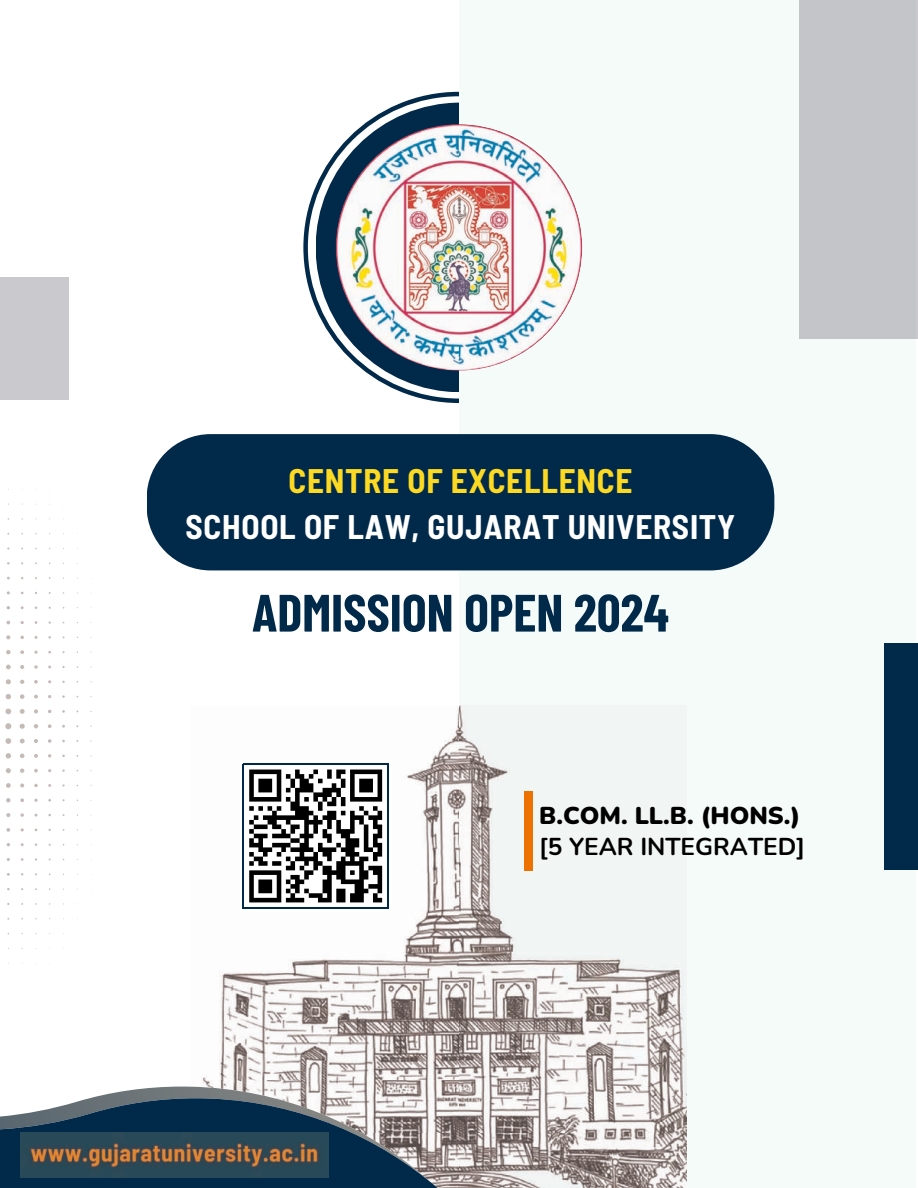
<style>
.page{position:relative;width:918px;height:1188px;background:#fff}
.page>*{position:absolute;margin:0;border:0;box-sizing:border-box;transform-origin:0 0}
.t1{font:700 52.5px "Barlow Condensed";color:#012949}
.t2{font:700 semi-condensed 33.3px "Barlow";letter-spacing:.02em;color:#fff}
.t3{font:700 semi-condensed 33.3px "Barlow";letter-spacing:.02em;color:#fcd922}
.t4{font:900 24.45px "Nunito";color:#000}
.t5{font:700 24.45px "Nunito";color:#000}
</style>
<div class="page">
<svg style="left:303px;top:92px;width:156px;height:311px"></svg>
<div style="left:316px;top:103px;width:289px;height:289px;background:#012949;border-radius:50%"></div>
<div style="left:459px;top:0;width:456px;height:1188px;background:#f5fbf9"></div>
<img style="left:190px;top:706px;width:497px;height:428px">
<img style="left:438px;top:1134px;width:249px;height:54px">
<img style="left:336px;top:124px;width:246px;height:247px">
<hr style="left:915px;top:0;width:3px;height:339px;background:#cac9cd">
<div style="left:799px;top:0;width:116px;height:339px;background:#c4c5c9"></div>
<div style="left:0;top:277px;width:68px;height:123px;background:#cac9cd"></div>
<div style="left:885px;top:643px;width:33px;height:227px;background:#012949"></div>
<div style="left:524px;top:791px;width:8px;height:80px;background:#ee7202"></div>
<svg style="left:91px;top:1087px;width:346px;height:11px"></svg>
<svg style="left:0;top:1098px;width:438px;height:90px;background:#435a6e"></svg>
<svg style="left:5px;top:489px;width:87px;height:475px"></svg>
<div style="left:147px;top:434px;width:627px;height:136px;background:#012949;border-radius:64px"></div>
<img style="left:21px;top:1133px;width:307px;height:45px">
<svg style="left:240px;top:760px;width:151px;height:152px"></svg>
<svg style="left:249px;top:770px;width:133px;height:132px"></svg>
<hr style="left:243px;top:763px;width:146px;height:1px;background:#012949">
<hr style="left:243px;top:907px;width:146px;height:2px;background:#012949">
<hr style="left:243px;top:764px;width:1px;height:144px;background:#012949">
<hr style="left:388px;top:763px;width:1px;height:145px;background:#012949">
<p class="t3" style="left:289px;top:456px;width:345px">CENTRE OF EXCELLENCE</p>
<p class="t2" style="left:186px;top:503px;width:551px">SCHOOL OF LAW, GUJARAT UNIVERSITY</p>
<h1 class="t1" style="left:252px;top:575px;width:418px">ADMISSION OPEN 2024</h1>
<p class="t4" style="left:539px;top:798px;width:263px">B.COM. LL.B. (HONS.)</p>
<p class="t5" style="left:539px;top:829px;width:267px">[5 YEAR INTEGRATED]</p>
</div>
